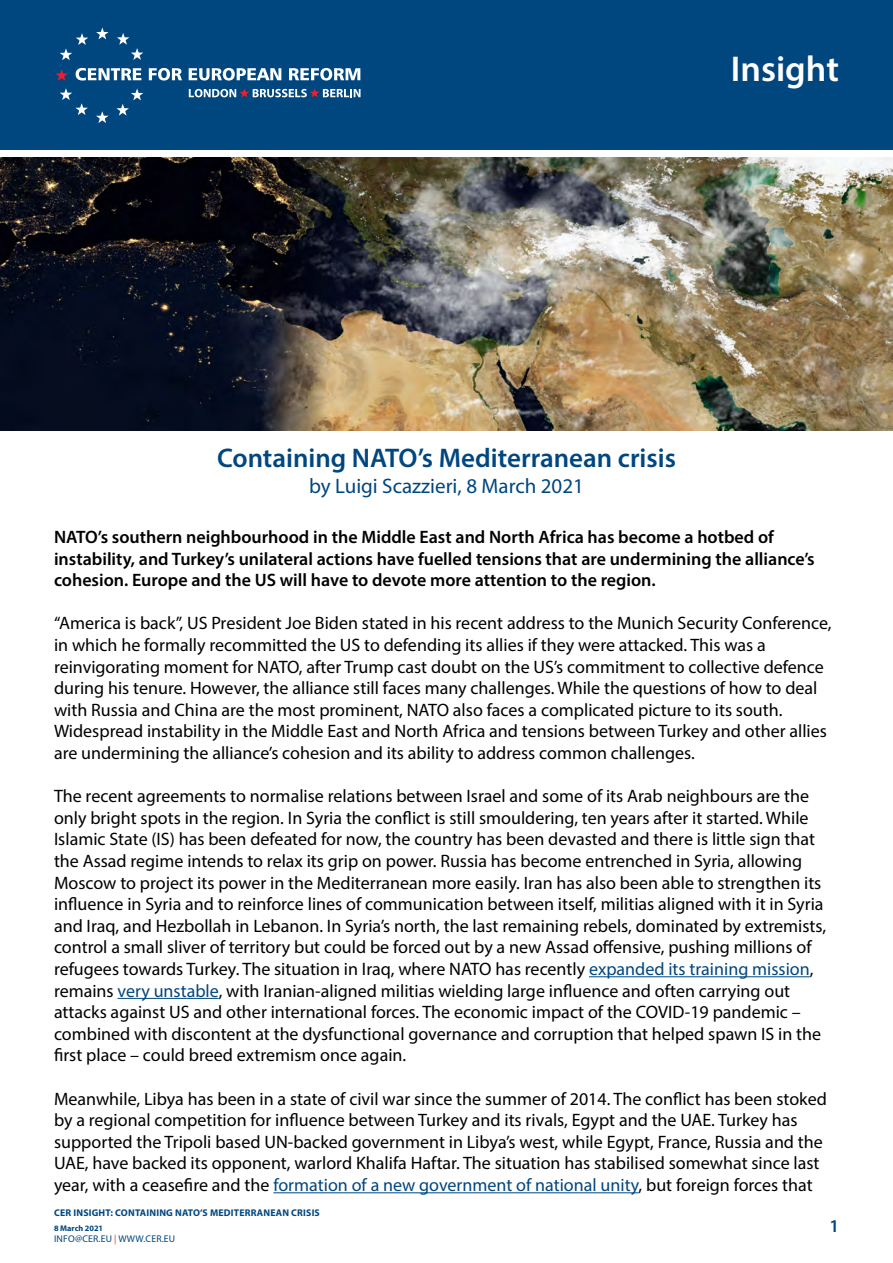
<style>
.page{position:relative;width:893px;height:1263px;background:#fff}
.page>*{position:absolute;margin:0;border:0;box-sizing:border-box;transform-origin:0 0}
.t1{font:600 36px "Myriad Pro";color:#fff}
.t2{font:600 27px "Myriad Pro";color:#00467f}
.t3{font:21px "Myriad Pro";color:#00467f}
.t4{font:18px/21.6px "Myriad Pro";color:#000}
.t5{font:600 18px/21.6px "Myriad Pro";color:#000}
.t6{font:600 18px "Myriad Pro";color:#00467f}
.t7{font:700 9.75px "Myriad Pro";letter-spacing:.02em;color:#00467f}
.t8{font:9.75px "Myriad Pro";letter-spacing:.02em;color:#00467f}
.t9{font:700 8.25px "Myriad Pro";color:#00467f}
.s1{color:#00467f}
.s2{color:#ee3124}
</style>
<div class="page">
<div style="left:0;top:0;width:893px;height:150px;background:#00467f"></div>
<img style="left:0;top:157px;width:893px;height:273px">
<hr style="left:589px;top:976px;width:221px;height:1px;background:#00467f">
<hr style="left:118px;top:998px;width:101px;height:1px;background:#00467f">
<hr style="left:273px;top:1192px;width:366px;height:1px;background:#00467f">
<svg style="left:96px;top:27px;width:13px;height:12px"></svg>
<svg style="left:117px;top:33px;width:26px;height:27px"></svg>
<svg style="left:116px;top:88px;width:27px;height:28px"></svg>
<svg style="left:96px;top:111px;width:12px;height:12px"></svg>
<svg style="left:60px;top:88px;width:28px;height:27px"></svg>
<svg style="left:60px;top:33px;width:28px;height:27px"></svg>
<svg style="left:55px;top:69px;width:13px;height:12px"></svg>
<svg style="left:76px;top:68px;width:65px;height:13px"></svg>
<svg style="left:149px;top:68px;width:33px;height:13px"></svg>
<svg style="left:189px;top:68px;width:92px;height:13px"></svg>
<svg style="left:289px;top:68px;width:71px;height:13px"></svg>
<svg style="left:189px;top:88px;width:172px;height:9px"></svg>
<h1 class="t1" style="left:731px;top:46px;width:110px">Insight</h1>
<h2 class="t2" style="left:217px;top:441px;width:460px">Containing NATO’s Mediterranean crisis</h2>
<p class="t3" style="left:309px;top:473px;width:276px">by Luigi Scazzieri, 8 March 2021</p>
<p class="t5" style="left:54px;top:526px;width:762px">NATO’s southern neighbourhood in the Middle East and North Africa has become a hotbed of instability, and Turkey’s unilateral actions have fuelled tensions that are undermining the alliance’s cohesion. Europe and the US will have to devote more attention to the region.</p>
<p class="t4" style="left:54px;top:612px;width:779px">“America is back”, US President Joe Biden stated in his recent address to the Munich Security Conference, in which he formally recommitted the US to defending its allies if they were attacked. This was a reinvigorating moment for NATO, after Trump cast doubt on the US’s commitment to collective defence during his tenure. However, the alliance still faces many challenges. While the questions of how to deal with Russia and China are the most prominent, NATO also faces a complicated picture to its south.<br>Widespread instability in the Middle East and North Africa and tensions between Turkey and other allies are undermining the alliance’s cohesion and its ability to address common challenges.</p>
<p class="t4" style="left:54px;top:785px;width:774px">The recent agreements to normalise relations between Israel and some of its Arab neighbours are the only bright spots in the region. In Syria the conflict is still smouldering, ten years after it started. While Islamic State (IS) has been defeated for now, the country has been devasted and there is little sign that the Assad regime intends to relax its grip on power. Russia has become entrenched in Syria, allowing Moscow to project its power in the Mediterranean more easily. Iran has also been able to strengthen its influence in Syria and to reinforce lines of communication between itself, militias aligned with it in Syria and Iraq, and Hezbollah in Lebanon. In Syria’s north, the last remaining rebels, dominated by extremists, control a small sliver of territory but could be forced out by a new Assad offensive, pushing millions of refugees towards Turkey. The situation in Iraq, where NATO has recently <span class="s1">expanded its training mission</span>, remains <span class="s1">very unstable</span>, with Iranian-aligned militias wielding large influence and often carrying out attacks against US and other international forces. The economic impact of the COVID-19 pandemic – combined with discontent at the dysfunctional governance and corruption that helped spawn IS in the first place – could breed extremism once again.</p>
<p class="t4" style="left:54px;top:1087px;width:774px">Meanwhile, Libya has been in a state of civil war since the summer of 2014. The conflict has been stoked by a regional competition for influence between Turkey and its rivals, Egypt and the UAE. Turkey has supported the Tripoli based UN-backed government in Libya’s west, while Egypt, France, Russia and the UAE, have backed its opponent, warlord Khalifa Haftar. The situation has stabilised somewhat since last year, with a ceasefire and the <span class="s1">formation of a new government of national unity</span>, but foreign forces that</p>
<p class="t7" style="left:54px;top:1206px;width:99px">CER INSIGHT: CONTAINING</p>
<p class="t7" style="left:175px;top:1206px;width:62px">NATO’S MEDITERR</p>
<p class="t7" style="left:257px;top:1206px;width:41px">ANEAN CRISIS</p>
<p class="t9" style="left:54px;top:1223px;width:51px">8 MARCH 2021</p>
<p class="t8" style="left:54px;top:1232px;width:6px">info</p>
<p class="t8" style="left:75px;top:1232px;width:102px">@cer.EU <span class="s2">|</span> WWW.CER.EU</p>
<p class="t6" style="left:829px;top:1214px;width:11px">1</p>
</div>
